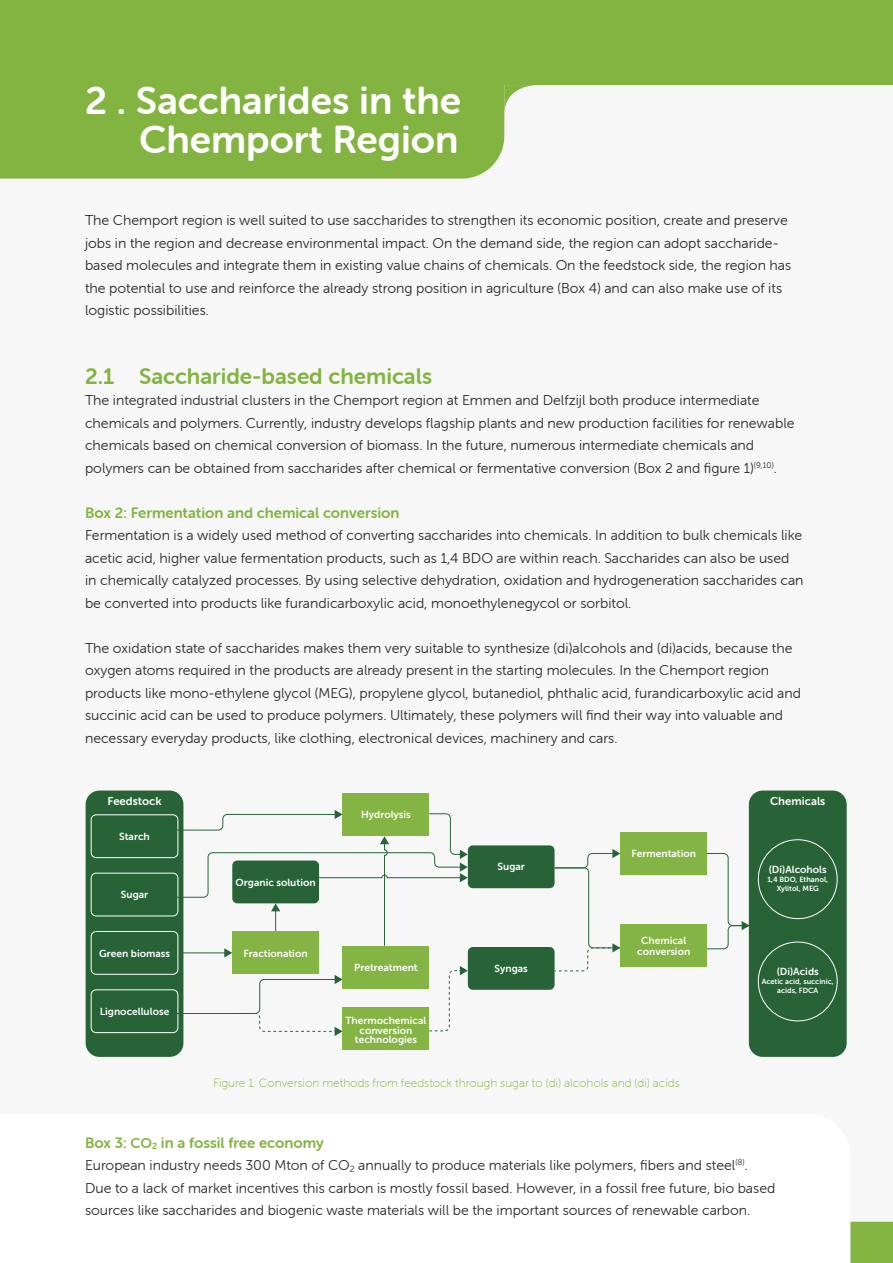
<style>
.page{position:relative;width:893px;height:1263px;background:#fff}
.page>*{position:absolute;margin:0;border:0;box-sizing:border-box;transform-origin:0 0}
.t1{font:39px/39px "Museo Sans Rounded 700";color:#fff;text-align:right}
.t2{font:22.5px "Museo Sans Rounded 700";color:#83b442}
.t3{font:15px "Museo Sans Rounded 700";color:#83b442}
.t4{font:14.25px/22.5px "Museo Sans Rounded 300";color:#2a2a2e}
.t5{font:12px "Museo Sans Rounded 100";color:#83b442}
.t6{font:11.4px "Museo Sans 700";color:#fff}
.t7{font:10.2px/9.3px "Museo Sans 700";color:#fff;text-align:center}
.t8{font:7.35px/8.9px "Museo Sans 700";color:#fff;text-align:center}
.s1{font-size:14.25px}
</style>
<div class="page">
<div style="left:504px;top:0;width:389px;height:85px;background:#83b442"></div>
<div style="left:0;top:0;width:504px;height:179px;background:#83b442"></div>
<svg style="left:504px;top:85px;width:33px;height:30px"></svg>
<div style="left:850px;top:1222px;width:43px;height:41px;background:#83b442"></div>
<div style="left:86px;top:791px;width:97px;height:265px;background:#286338;border-radius:13px"></div>
<div style="left:86px;top:790px;width:97px;height:267px;border:2px solid #286338;border-radius:13px"></div>
<div style="left:750px;top:791px;width:96px;height:265px;background:#286338;border-radius:13px"></div>
<div style="left:749px;top:790px;width:98px;height:267px;border:2px solid #286338;border-radius:13px"></div>
<div style="left:91px;top:814px;width:87px;height:44px;border:1px solid #fff;border-radius:5px"></div>
<div style="left:91px;top:873px;width:87px;height:43px;border:1px solid #fff;border-radius:5px"></div>
<div style="left:91px;top:931px;width:87px;height:43px;border:1px solid #fff;border-radius:5px"></div>
<div style="left:91px;top:989px;width:87px;height:44px;border:1px solid #fff;border-radius:5px"></div>
<div style="left:468px;top:845px;width:87px;height:43px;background:#286338;border-radius:5px"></div>
<div style="left:468px;top:947px;width:87px;height:43px;background:#286338;border-radius:5px"></div>
<div style="left:232px;top:931px;width:87px;height:43px;background:#84b443"></div>
<div style="left:758px;top:942px;width:80px;height:79px;border:1px solid #fff;border-radius:50%"></div>
<svg style="left:404px;top:966px;width:64px;height:66px"></svg>
<svg style="left:707px;top:853px;width:54px;height:97px"></svg>
<svg style="left:169px;top:975px;width:174px;height:61px"></svg>
<svg style="left:554px;top:849px;width:66px;height:123px"></svg>
<div style="left:620px;top:832px;width:87px;height:43px;background:#84b443"></div>
<div style="left:620px;top:924px;width:87px;height:43px;background:#84b443"></div>
<svg style="left:157px;top:810px;width:311px;height:147px"></svg>
<div style="left:343px;top:945px;width:86px;height:43px;background:#84b443"></div>
<div style="left:343px;top:1007px;width:86px;height:43px;background:#84b443"></div>
<div style="left:343px;top:793px;width:86px;height:43px;background:#84b443"></div>
<h1 class="t1" style="left:85px;top:81px;width:377px">2 . Saccharides in the<br>Chemport Region</h1>
<p class="t4" style="left:85px;top:209px;width:708px">The Chemport region is well suited to use saccharides to strengthen its economic position, create and preserve jobs in the region and decrease environmental impact. On the demand side, the region can adopt saccharide&shy;based molecules and integrate them in existing value chains of chemicals. On the feedstock side, the region has the potential to use and reinforce the already strong position in agriculture (Box 4) and can also make use of its logistic possibilities.</p>
<h2 class="t2" style="left:85px;top:363px;width:349px">2.1 Saccharide-based chemicals</h2>
<p class="t4" style="left:85px;top:389px;width:711px">The integrated industrial clusters in the Chemport region at Emmen and Delfzijl both produce intermediate chemicals and polymers. Currently, industry develops flagship plants and new production facilities for renewable chemicals based on chemical conversion of biomass. In the future, numerous intermediate chemicals and polymers can be obtained from saccharides after chemical or fermentative conversion (Box 2 and figure 1)<sup>(9,10)</sup>.</p>
<p class="t3" style="left:85px;top:504px;width:316px">Box 2: Fermentation and chemical conversion</p>
<p class="t4" style="left:85px;top:524px;width:720px">Fermentation is a widely used method of converting saccharides into chemicals. In addition to bulk chemicals like acetic acid, higher value fermentation products, such as 1,4 BDO are within reach. Saccharides can also be used in chemically catalyzed processes. By using selective dehydration, oxidation and hydrogeneration saccharides can be converted into products like furandicarboxylic acid, monoethylenegycol or sorbitol.</p>
<p class="t4" style="left:85px;top:636px;width:717px">The oxidation state of saccharides makes them very suitable to synthesize (di)alcohols and (di)acids, because the oxygen atoms required in the products are already present in the starting molecules. In the Chemport region products like mono-ethylene glycol (MEG), propylene glycol, butanediol, phthalic acid, furandicarboxylic acid and succinic acid can be used to produce polymers. Ultimately, these polymers will find their way into valuable and necessary everyday products, like clothing, electronical devices, machinery and cars.</p>
<p class="t6" style="left:107px;top:795px;width:56px">Feedstock</p>
<p class="t6" style="left:770px;top:795px;width:57px">Chemicals</p>
<p class="t7" style="left:119px;top:832px;width:32px">Starch</p>
<p class="t7" style="left:121px;top:890px;width:29px">Sugar</p>
<p class="t7" style="left:99px;top:948px;width:72px">Green biomass</p>
<p class="t7" style="left:100px;top:1007px;width:71px">Lignocellulose</p>
<p class="t7" style="left:236px;top:877px;width:82px">Organic solution</p>
<p class="t7" style="left:244px;top:948px;width:66px">Fractionation</p>
<p class="t7" style="left:361px;top:810px;width:51px">Hydrolysis</p>
<p class="t7" style="left:354px;top:962px;width:65px">Pretreatment</p>
<p class="t7" style="left:345px;top:1016px;width:82px">Thermochemical conversion technologies</p>
<p class="t7" style="left:497px;top:862px;width:29px">Sugar</p>
<p class="t7" style="left:494px;top:964px;width:35px">Syngas</p>
<p class="t7" style="left:631px;top:849px;width:66px">Fermentation</p>
<p class="t7" style="left:637px;top:935px;width:54px;line-height:11.1px">Chemical conversion</p>
<p class="t5" style="left:213px;top:1076px;width:468px">Figure 1: Conversion methods from feedstock through sugar to (di) alcohols and (di) acids</p>
<p class="t7" style="left:769px;top:865px;width:59px">(Di)Alcohols</p>
<p class="t8" style="left:767px;top:875px;width:62px">1,4 BDO, Ethanol,<br>Xylitol, MEG</p>
<p class="t7" style="left:777px;top:967px;width:44px">(Di)Acids</p>
<p class="t8" style="left:762px;top:977px;width:74px">Acetic acid, succinic, acids, FDCA</p>
<p class="t3" style="left:85px;top:1134px;width:240px">Box 3: <span class="s1">CO</span><sub>2</sub> in a fossil free economy</p>
<p class="t4" style="left:85px;top:1154px;width:692px">European industry needs 300 Mton of CO<sub>2</sub> annually to produce materials like polymers, fibers and steel<sup>(8)</sup>.<br>Due to a lack of market incentives this carbon is mostly fossil based. However, in a fossil free future, bio based sources like saccharides and biogenic waste materials will be the important sources of renewable carbon.</p>
</div>
